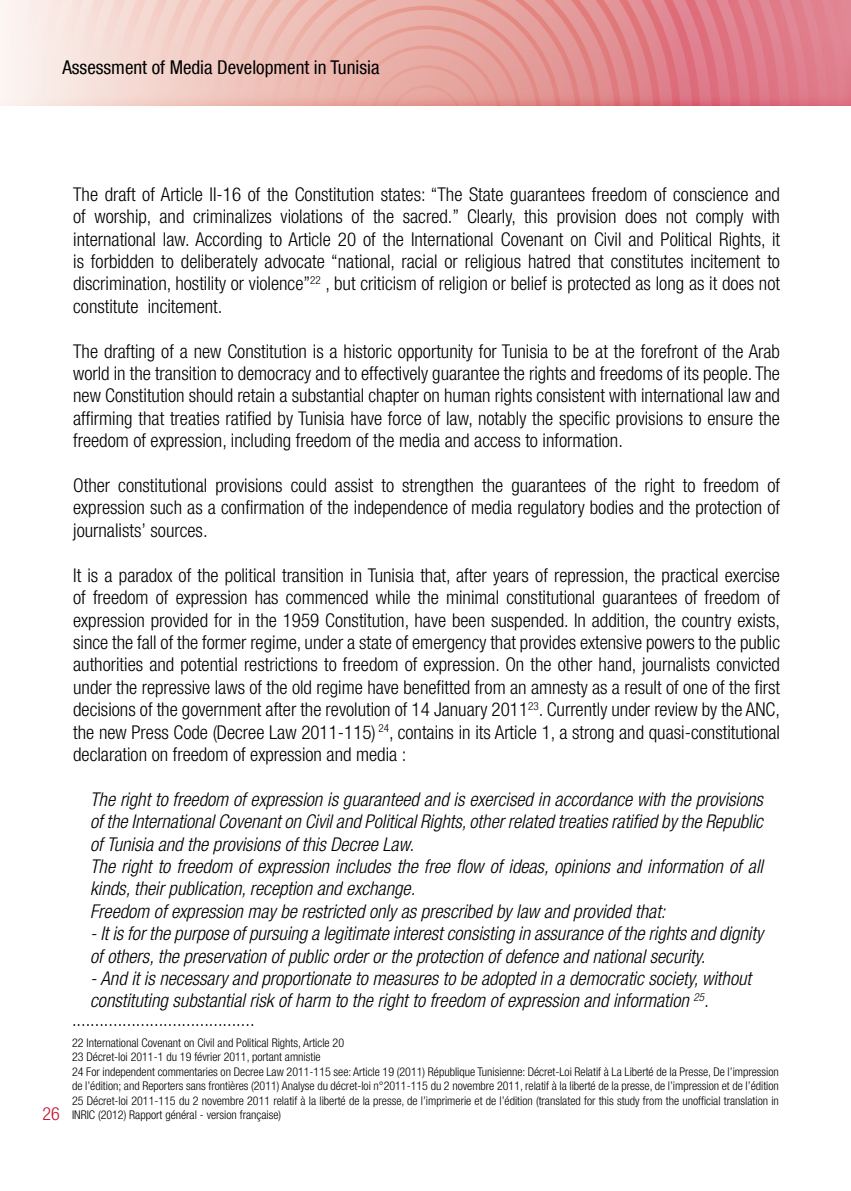
<style>
.page{position:relative;width:851px;height:1191px;background:#fff}
.page>*{position:absolute;margin:0;border:0;box-sizing:border-box;transform-origin:0 0}
.t1{font:300 condensed 19px/22.4px "Helvetica Neue LT Com";color:#000;text-align:justify}
.t2{font:italic 300 condensed 19px/22.4px "Helvetica Neue LT Com";color:#000}
.t3{font:condensed 19px "Helvetica Neue LT Com";color:#000}
.t4{font:300 condensed 18px "Helvetica Neue LT Com";color:#c4122f}
.t5{font:300 condensed 12px/14.4px "Helvetica Neue LT Com";color:#000}
</style>
<div class="page">
<svg style="left:237px;top:105px;width:378px;height:1px"></svg>
<svg style="left:0;top:0;width:850px;height:105px;background:#e9aaa9"></svg>
<p class="t3" style="left:62px;top:56px;width:318px">Assessment of Media Development in Tunisia</p>
<p class="t4" style="left:43px;top:1103px;width:19px">26</p>
<p class="t1" style="left:73px;top:183px;width:708px">The draft of Article II-16 of the Constitution states: “The State guarantees freedom of conscience and of worship, and criminalizes violations of the sacred.” Clearly, this provision does not comply with international law. According to Article 20 of the International Covenant on Civil and Political Rights, it is forbidden to deliberately advocate “national, racial or religious hatred that constitutes incitement to discrimination, hostility or violence”<sup>22</sup> , but criticism of religion or belief is protected as long as it does not constitute incitement.</p>
<p class="t1" style="left:73px;top:339px;width:708px">The drafting of a new Constitution is a historic opportunity for Tunisia to be at the forefront of the Arab world in the transition to democracy and to effectively guarantee the rights and freedoms of its people. The new Constitution should retain a substantial chapter on human rights consistent with international law and affirming that treaties ratified by Tunisia have force of law, notably the specific provisions to ensure the freedom of expression, including freedom of the media and access to information.</p>
<p class="t1" style="left:73px;top:474px;width:708px">Other constitutional provisions could assist to strengthen the guarantees of the right to freedom of expression such as a confirmation of the independence of media regulatory bodies and the protection of journalists’ sources.</p>
<p class="t1" style="left:73px;top:563px;width:708px">It is a paradox of the political transition in Tunisia that, after years of repression, the practical exercise of freedom of expression has commenced while the minimal constitutional guarantees of freedom of expression provided for in the 1959 Constitution, have been suspended. In addition, the country exists, since the fall of the former regime, under a state of emergency that provides extensive powers to the public authorities and potential restrictions to freedom of expression. On the other hand, journalists convicted under the repressive laws of the old regime have benefitted from an amnesty as a result of one of the first decisions of the government after the revolution of 14 January 2011<sup>23</sup>. Currently under review by the ANC, the new Press Code (Decree Law 2011-115) <sup>24</sup>, contains in its Article 1, a strong and quasi-constitutional declaration on freedom of expression and media :</p>
<p class="t2" style="left:90px;top:787px;width:674px">The right to freedom of expression is guaranteed and is exercised in accordance with the provisions of the International Covenant on Civil and Political Rights, other related treaties ratified by the Republic of Tunisia and the provisions of this Decree Law.<br>The right to freedom of expression includes the free flow of ideas, opinions and information of all kinds, their publication, reception and exchange.<br>Freedom of expression may be restricted only as prescribed by law and provided that:</p>
<p class="t2" style="left:90px;top:922px;width:674px">- It is for the purpose of pursuing a legitimate interest consisting in assurance of the rights and dignity of others, the preservation of public order or the protection of defence and national security.</p>
<p class="t2" style="left:90px;top:967px;width:662px">- And it is necessary and proportionate to measures to be adopted in a democratic society, without constituting substantial risk of harm to the right to freedom of expression and information <sup>25</sup>.</p>
<p class="t1" style="left:72px;top:1008px;width:184px">........................................</p>
<p class="t5" style="left:72px;top:1035px;width:708px">22 International Covenant on Civil and Political Rights, Article 20<br>23 Décret-loi 2011-1 du 19 février 2011, portant amnistie<br>24 For independent commentaries on Decree Law 2011-115 see: Article 19 (2011) République Tunisienne: Décret-Loi Relatif à La Liberté de la Presse, De l’impression de l’édition; and Reporters sans frontières (2011) Analyse du décret-loi n°2011-115 du 2 novembre 2011, relatif à la liberté de la presse, de l’impression et de l’édition 25 Décret-loi 2011-115 du 2 novembre 2011 relatif à la liberté de la presse, de l’imprimerie et de l’édition (translated for this study from the unofficial translation in INRIC (2012) Rapport général - version française)</p>
</div>
